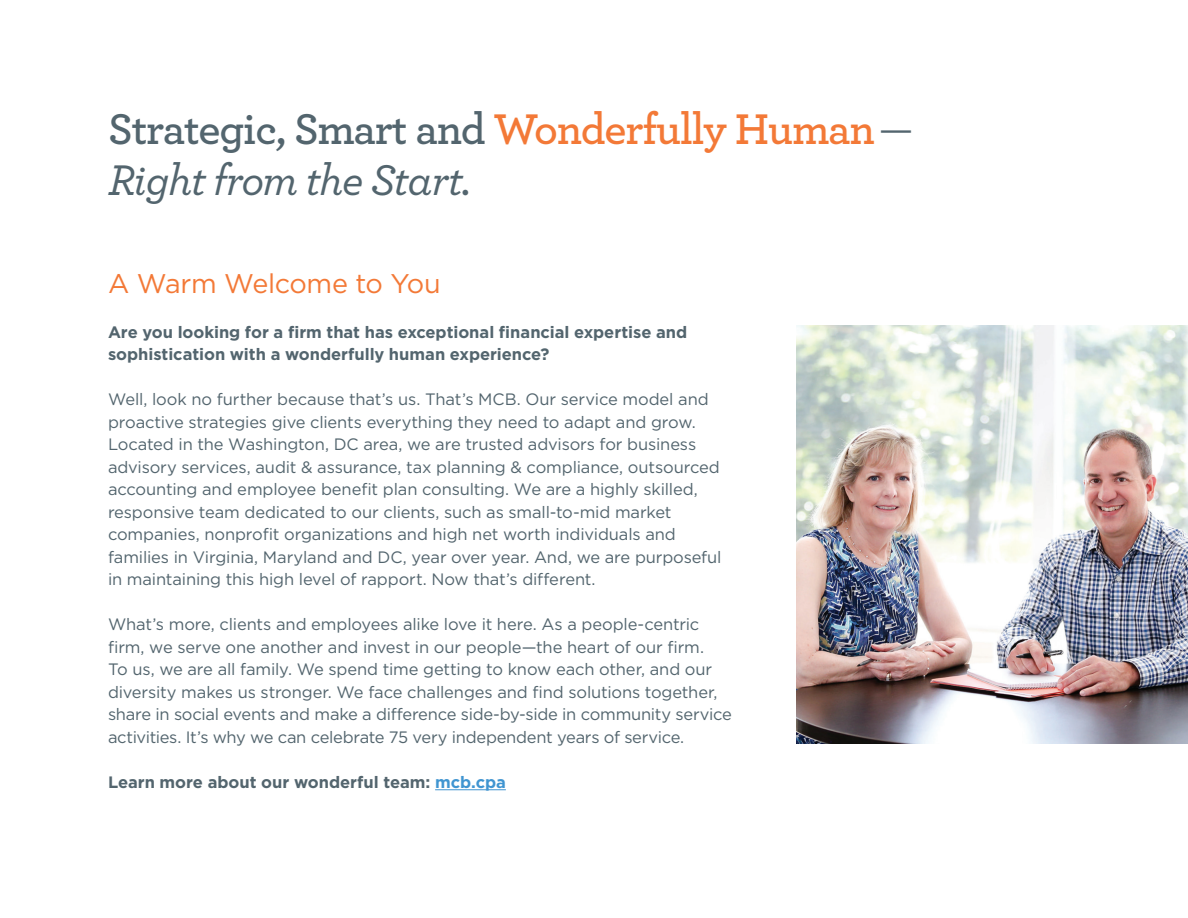
<style>
.page{position:relative;width:1188px;height:918px;background:#fff}
.page>*{position:absolute;margin:0;border:0;box-sizing:border-box;transform-origin:0 0}
.t1{font:600 45px/51px "Archer";letter-spacing:-.025em;color:#53656e}
.t2{font:27px "Gotham";letter-spacing:-.02em;color:#f37937}
.t3{font:16.5px/22.5px "Gotham";letter-spacing:-.01em;color:#53656e}
.t4{font:700 16.5px/22.5px "Gotham";letter-spacing:-.005em;color:#53656e}
.s1{color:#f37937}
.s2{font-weight:400}
.s3{font-weight:500;font-style:italic}
.s4{color:#4095d1}
</style>
<div class="page">
<hr style="left:435px;top:790px;width:71px;height:1px;background:#4095d1">
<img style="left:796px;top:325px;width:392px;height:418px">
<h1 class="t1" style="left:108px;top:101px;width:805px">Strategic, Smart and <span class="s1">Wonderfully Human</span> <span class="s2">—<br></span><span class="s3">Right from the Start.</span></h1>
<h2 class="t2" style="left:108px;top:268px;width:334px">A Warm Welcome to You</h2>
<p class="t4" style="left:108px;top:320px;width:581px">Are you looking for a firm that has exceptional financial expertise and sophistication with a wonderfully human experience?</p>
<p class="t3" style="left:108px;top:388px;width:615px">Well, look no further because that’s us. That’s MCB. Our service model and proactive strategies give clients everything they need to adapt and grow.<br>Located in the Washington, DC area, we are trusted advisors for business advisory services, audit &amp; assurance, tax planning &amp; compliance, outsourced accounting and employee benefit plan consulting. We are a highly skilled, responsive team dedicated to our clients, such as small-to-mid market companies, nonprofit organizations and high net worth individuals and families in Virginia, Maryland and DC, year over year. And, we are purposeful in maintaining this high level of rapport. Now that’s different.</p>
<p class="t3" style="left:108px;top:613px;width:625px">What’s more, clients and employees alike love it here. As a people-centric firm, we serve one another and invest in our people—the heart of our firm.<br>To us, we are all family. We spend time getting to know each other, and our diversity makes us stronger. We face challenges and find solutions together, share in social events and make a difference side-by-side in community service activities. It’s why we can celebrate 75 very independent years of service.</p>
<p class="t4" style="left:108px;top:770px;width:399px">Learn more about our wonderful team: <span class="s4">mcb.cpa</span></p>
</div>
